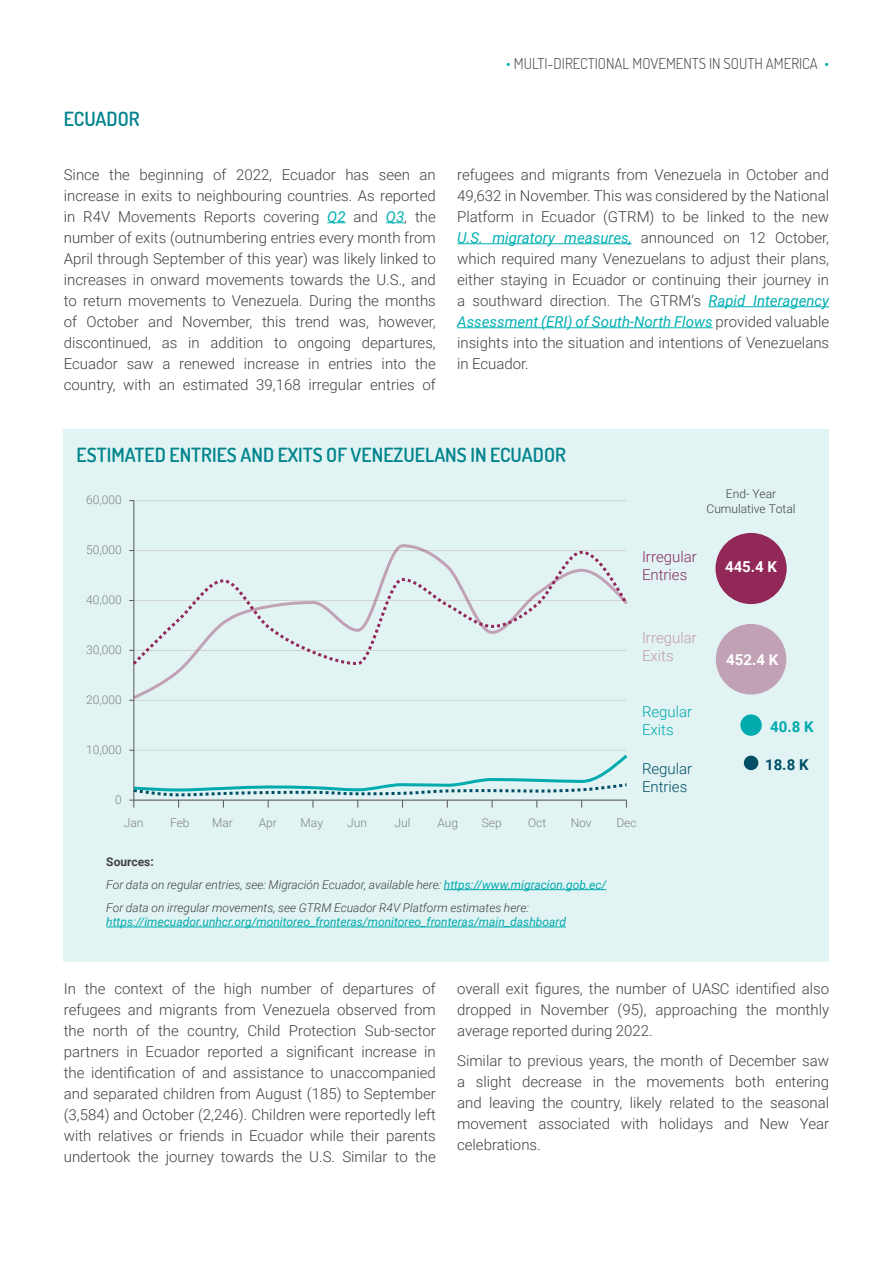
<style>
.page{position:relative;width:893px;height:1263px;background:#fff}
.page>*{position:absolute;margin:0;border:0;box-sizing:border-box;transform-origin:0 0}
.t1{font:600 19.5px "Dosis";color:#00848c}
.t2{font:300 15px/21px "Roboto";color:#414042;text-align:justify}
.t3{font:300 15px "Dosis";color:#414042}
.t4{font:300 15px/18px "Roboto";color:#882c5e}
.t5{font:300 15px/18px "Roboto";color:#c29baa}
.t6{font:300 15px/18px "Roboto";color:#004f67}
.t7{font:700 15px "Roboto";color:#fff}
.t8{font:300 15px/18px "Roboto";color:#00aaad}
.t9{font:700 15px "Roboto";color:#00aaad}
.t10{font:700 15px "Roboto";color:#004f67}
.t11{font:italic 300 12px/23px "Roboto";color:#414042}
.t12{font:italic 12px "Roboto";color:#00aaad}
.t13{font:300 12px "Roboto";color:#808285}
.t14{font:300 12px/14.4px "Roboto";color:#414042;text-align:center}
.s1{color:#00aaad}
.s2{font-weight:400;font-style:italic;color:#00b0b3}
.s3{font-weight:700;font-style:normal}
.s4{font-weight:400;color:#00aaad}
</style>
<div class="page">
<div style="left:64px;top:429px;width:765px;height:532px;background:#e2f3f3"></div>
<hr style="left:134px;top:700px;width:492px;height:1px;background:#d1d3d4">
<hr style="left:134px;top:500px;width:492px;height:1px;background:#d1d3d4">
<hr style="left:133px;top:501px;width:1px;height:299px;background:#58595b">
<svg style="left:129px;top:750px;width:499px;height:58px"></svg>
<svg style="left:133px;top:544px;width:494px;height:155px"></svg>
<div style="left:715px;top:533px;width:72px;height:71px;background:#912857;border-radius:50%"></div>
<div style="left:716px;top:624px;width:70px;height:70px;background:#c1a2b5;border-radius:50%"></div>
<div style="left:740px;top:714px;width:22px;height:22px;background:#00aaad;border-radius:50%"></div>
<div style="left:744px;top:756px;width:14px;height:14px;background:#004f67;border-radius:50%"></div>
<svg style="left:327px;top:222px;width:19px;height:1px"></svg>
<svg style="left:386px;top:222px;width:18px;height:1px"></svg>
<hr style="left:457px;top:243px;width:175px;height:1px;background:#00b0b3">
<hr style="left:708px;top:306px;width:121px;height:1px;background:#00b0b3">
<hr style="left:457px;top:327px;width:256px;height:1px;background:#00b0b3">
<hr style="left:444px;top:889px;width:162px;height:1px;background:#00aaad">
<hr style="left:106px;top:927px;width:460px;height:1px;background:#00aaad">
<h1 class="t1" style="left:64px;top:106px;width:77px">ECUADOR</h1>
<p class="t3" style="left:506px;top:54px;width:324px"><span class="s1">•</span> MULTI-DIRECTIONAL MOVEMENTS IN SOUTH AMERICA <span class="s1">•</span></p>
<p class="t2" style="left:64px;top:163px;width:374px">Since the beginning of 2022, Ecuador has seen an increase in exits to neighbouring countries. As reported in R4V Movements Reports covering <span class="s2">Q2</span> and <span class="s2">Q3</span>, the number of exits (outnumbering entries every month from April through September of this year) was likely linked to increases in onward movements towards the U.S., and to return movements to Venezuela. During the months of October and November, this trend was, however, discontinued, as in addition to ongoing departures, Ecuador saw a renewed increase in entries into the country, with an estimated 39,168 irregular entries of</p>
<p class="t2" style="left:457px;top:163px;width:374px">refugees and migrants from Venezuela in October and 49,632 in November. This was considered by the National Platform in Ecuador (GTRM) to be linked to the new <span class="s2">U.S. migratory measures,</span> announced on 12 October, which required many Venezuelans to adjust their plans, either staying in Ecuador or continuing their journey in a southward direction. The GTRM’s <span class="s2">Rapid Interagency Assessment (ERI) of South-North Flows</span> provided valuable insights into the situation and intentions of Venezuelans in Ecuador.</p>
<h1 class="t1" style="left:77px;top:442px;width:491px">ESTIMATED ENTRIES AND EXITS OF VENEZUELANS IN ECUADOR</h1>
<p class="t13" style="left:86px;top:492px;width:37px">60,000</p>
<p class="t14" style="left:707px;top:486px;width:91px">End- Year<br>Cumulative Total</p>
<p class="t13" style="left:86px;top:542px;width:37px">50,000</p>
<p class="t13" style="left:86px;top:591px;width:37px">40,000</p>
<p class="t13" style="left:86px;top:641px;width:37px">30,000</p>
<p class="t13" style="left:86px;top:691px;width:37px">20,000</p>
<p class="t13" style="left:86px;top:741px;width:37px">10,000</p>
<p class="t13" style="left:115px;top:791px;width:8px">0</p>
<p class="t4" style="left:642px;top:547px;width:56px">Irregular<br>Entries</p>
<p class="t5" style="left:642px;top:628px;width:56px">Irregular<br>Exits</p>
<p class="t8" style="left:642px;top:702px;width:52px">Regular<br>Exits</p>
<p class="t6" style="left:642px;top:759px;width:52px">Regular<br>Entries</p>
<p class="t13" style="left:124px;top:814px;width:21px">Jan</p>
<p class="t13" style="left:170px;top:814px;width:21px">Feb</p>
<p class="t13" style="left:212px;top:814px;width:22px">Mar</p>
<p class="t13" style="left:259px;top:814px;width:20px">Apr</p>
<p class="t13" style="left:301px;top:814px;width:24px">May</p>
<p class="t13" style="left:347px;top:814px;width:21px">Jun</p>
<p class="t13" style="left:395px;top:814px;width:17px">Jul</p>
<p class="t13" style="left:437px;top:814px;width:22px">Aug</p>
<p class="t13" style="left:482px;top:814px;width:21px">Sep</p>
<p class="t13" style="left:528px;top:814px;width:20px">Oct</p>
<p class="t13" style="left:571px;top:814px;width:23px">Nov</p>
<p class="t13" style="left:616px;top:814px;width:22px">Dec</p>
<p class="t11" style="left:106px;top:850px;width:502px"><span class="s3">Sources:<br></span>For data on regular entries, see: Migración Ecuador, available here: <span class="s4">https://www.migracion.gob.ec/<br></span>For data on irregular movements, see GTRM Ecuador R4V Platform estimates here:</p>
<p class="t12" style="left:106px;top:913px;width:461px">https://imecuador.unhcr.org/monitoreo_fronteras/monitoreo_fronteras/main_dashboard</p>
<p class="t7" style="left:725px;top:556px;width:54px">445.4 K</p>
<p class="t7" style="left:726px;top:649px;width:54px">452.4 K</p>
<p class="t9" style="left:770px;top:716px;width:45px">40.8 K</p>
<p class="t10" style="left:765px;top:754px;width:45px">18.8 K</p>
<p class="t2" style="left:64px;top:978px;width:374px">In the context of the high number of departures of refugees and migrants from Venezuela observed from the north of the country, Child Protection Sub-sector partners in Ecuador reported a significant increase in the identification of and assistance to unaccompanied and separated children from August (185) to September (3,584) and October (2,246). Children were reportedly left with relatives or friends in Ecuador while their parents undertook the journey towards the U.S. Similar to the</p>
<p class="t2" style="left:457px;top:978px;width:374px">overall exit figures, the number of UASC identified also dropped in November (95), approaching the monthly average reported during 2022.</p>
<p class="t2" style="left:457px;top:1049px;width:374px">Similar to previous years, the month of December saw a slight decrease in the movements both entering and leaving the country, likely related to the seasonal movement associated with holidays and New Year celebrations.</p>
</div>
